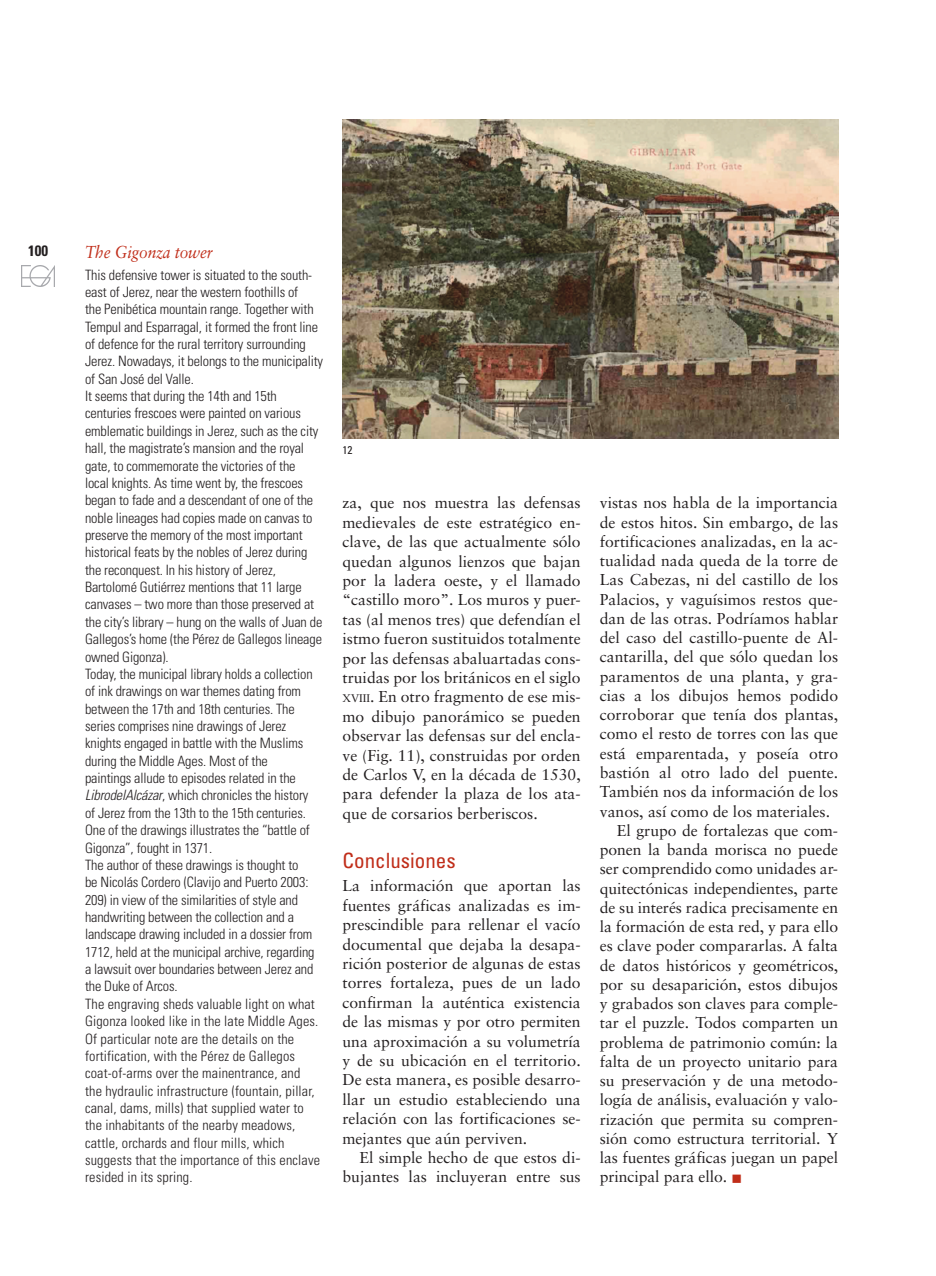
<style>
.page{position:relative;width:936px;height:1276px;background:#fff}
.page>*{position:absolute;margin:0;border:0;box-sizing:border-box;transform-origin:0 0}
.TITULAR_1_CAST{font:condensed 21px "Univers";color:#c02d19}
.SUBTITULO_INGLES{font:italic 17.25px "Sabon";letter-spacing:-.01em;color:#c02d19;scale:.9 1}
.Normal1{font:15.75px/19.2px "Sabon";color:#231f20;text-align:justify}
.EGA-headernumber{font:15.75px/19.4px "Sabon";color:#231f20;text-align:justify}
.t1{font:700 condensed 15px "Univers";color:#231f20}
.Body_Text{font:300 condensed 14.25px/17.4px "Univers";letter-spacing:-.01em;color:#231f20}
.Body_Text-2{font:300 condensed 14.25px/17.4px "Univers";letter-spacing:.01em;color:#231f20}
.PIES_DE_FOTO_INGLES{font:condensed 11.25px "Univers";color:#231f20}
.s1{font-style:italic}
.s2{font-size:10.95px}
.s3{color:#c02d19}
</style>
<div class="page">
<img style="left:22px;top:265px;width:33px;height:21px">
<img style="left:342px;top:119px;width:496px;height:319px">
<p class="t1" style="left:28px;top:242px;width:21px">100</p>
<p class="SUBTITULO_INGLES" style="left:85px;top:242px;width:143px">The Gigonza tower</p>
<p class="Body_Text" style="left:85px;top:266px;width:239px">This defensive tower is situated to the south&shy;east of Jerez, near the western foothills of<br>the Penibética mountain range. Together with Tempul and Esparragal, it formed the front line of defence for the rural territory surrounding Jerez. Nowadays, it belongs to the municipality of San José del Valle.</p>
<p class="Body_Text" style="left:85px;top:387px;width:239px">It seems that during the 14th and 15th centuries frescoes were painted on various emblematic buildings in Jerez, such as the city hall, the magistrate’s mansion and the royal gate, to commemorate the victories of the local knights. As time went by, the frescoes began to fade and a descendant of one of the noble lineages had copies made on canvas to preserve the memory of the most important historical feats by the nobles of Jerez during the reconquest. In his history of Jerez, Bartolomé Gutiérrez mentions that 11 large canvases – two more than those preserved at the city’s library – hung on the walls of Juan de Gallegos’s home (the Pérez de Gallegos lineage owned Gigonza).</p>
<p class="Body_Text" style="left:85px;top:665px;width:229px">Today, the municipal library holds a collection of ink drawings on war themes dating from between the 17th and 18th centuries. The series comprises nine drawings of Jerez knights engaged in battle with the Muslims during the Middle Ages. Most of the paintings allude to episodes related in the <span class="s1">LibrodelAlcázar</span>, which chronicles the history of Jerez from the 13th to the 15th centuries.<br>One of the drawings illustrates the “battle of Gigonza”, fought in 1371.</p>
<p class="Body_Text" style="left:85px;top:856px;width:231px">The author of these drawings is thought to be Nicolás Cordero (Clavijo and Puerto 2003:<br>209) in view of the similarities of style and handwriting between the collection and a landscape drawing included in a dossier from 1712, held at the municipal archive, regarding a lawsuit over boundaries between Jerez and the Duke of Arcos.</p>
<p class="Body_Text-2" style="left:85px;top:995px;width:236px">The engraving sheds valuable light on what Gigonza looked like in the late Middle Ages.<br>Of particular note are the details on the fortification, with the Pérez de Gallegos coat-of-arms over the mainentrance, and the hydraulic infrastructure (fountain, pillar, canal, dams, mills) that supplied water to the inhabitants of the nearby meadows, cattle, orchards and flour mills, which suggests that the importance of this enclave resided in its spring.</p>
<p class="PIES_DE_FOTO_INGLES" style="left:342px;top:443px;width:11px">12</p>
<p class="EGA-headernumber" style="left:342px;top:493px;width:240px">za, que nos muestra las defensas medievales de este estratégico en&shy;clave, de las que actualmente sólo quedan algunos lienzos que bajan por la ladera oeste, y el llamado “castillo moro”. Los muros y puer&shy;tas (al menos tres) que defendían el istmo fueron sustituidos totalmente por las defensas abaluartadas cons&shy;truidas por los británicos en el siglo <span class="s2">xviii</span>. En otro fragmento de ese mis&shy;mo dibujo panorámico se pueden observar las defensas sur del encla&shy;ve (Fig. 11), construidas por orden de Carlos V, en la década de 1530, para defender la plaza de los ata&shy;que de corsarios berberiscos.</p>
<p class="TITULAR_1_CAST" style="left:342px;top:847px;width:115px">Conclusiones</p>
<p class="Normal1" style="left:342px;top:876px;width:240px">La información que aportan las fuentes gráficas analizadas es im&shy;prescindible para rellenar el vacío documental que dejaba la desapa&shy;rición posterior de algunas de estas torres fortaleza, pues de un lado confirman la auténtica existencia de las mismas y por otro permiten una aproximación a su volumetría y de su ubicación en el territorio.<br>De esta manera, es posible desarro&shy;llar un estudio estableciendo una relación con las fortificaciones se&shy;mejantes que aún perviven.</p>
<p class="Normal1" style="left:342px;top:1147px;width:240px;text-align:right">El simple hecho de que estos di&shy;bujantes las incluyeran entre sus</p>
<p class="Normal1" style="left:600px;top:493px;width:240px">vistas nos habla de la importancia de estos hitos. Sin embargo, de las fortificaciones analizadas, en la ac&shy;tualidad nada queda de la torre de Las Cabezas, ni del castillo de los Palacios, y vaguísimos restos que&shy;dan de las otras. Podríamos hablar del caso del castillo-puente de Al&shy;cantarilla, del que sólo quedan los paramentos de una planta, y gra&shy;cias a los dibujos hemos podido corroborar que tenía dos plantas, como el resto de torres con las que está emparentada, y poseía otro bastión al otro lado del puente.<br>También nos da información de los vanos, así como de los materiales.</p>
<p class="Normal1" style="left:600px;top:820px;width:240px;text-indent:17px">El grupo de fortalezas que com&shy;ponen la banda morisca no puede ser comprendido como unidades ar&shy;quitectónicas independientes, parte de su interés radica precisamente en la formación de esta red, y para ello es clave poder compararlas. A falta de datos históricos y geométricos, por su desaparición, estos dibujos y grabados son claves para comple&shy;tar el puzzle. Todos comparten un problema de patrimonio común: la falta de un proyecto unitario para su preservación y de una metodo&shy;logía de análisis, evaluación y valo&shy;rización que permita su compren&shy;sión como estructura territorial. Y las fuentes gráficas juegan un papel principal para ello. <span class="s3">■</span></p>
</div>
